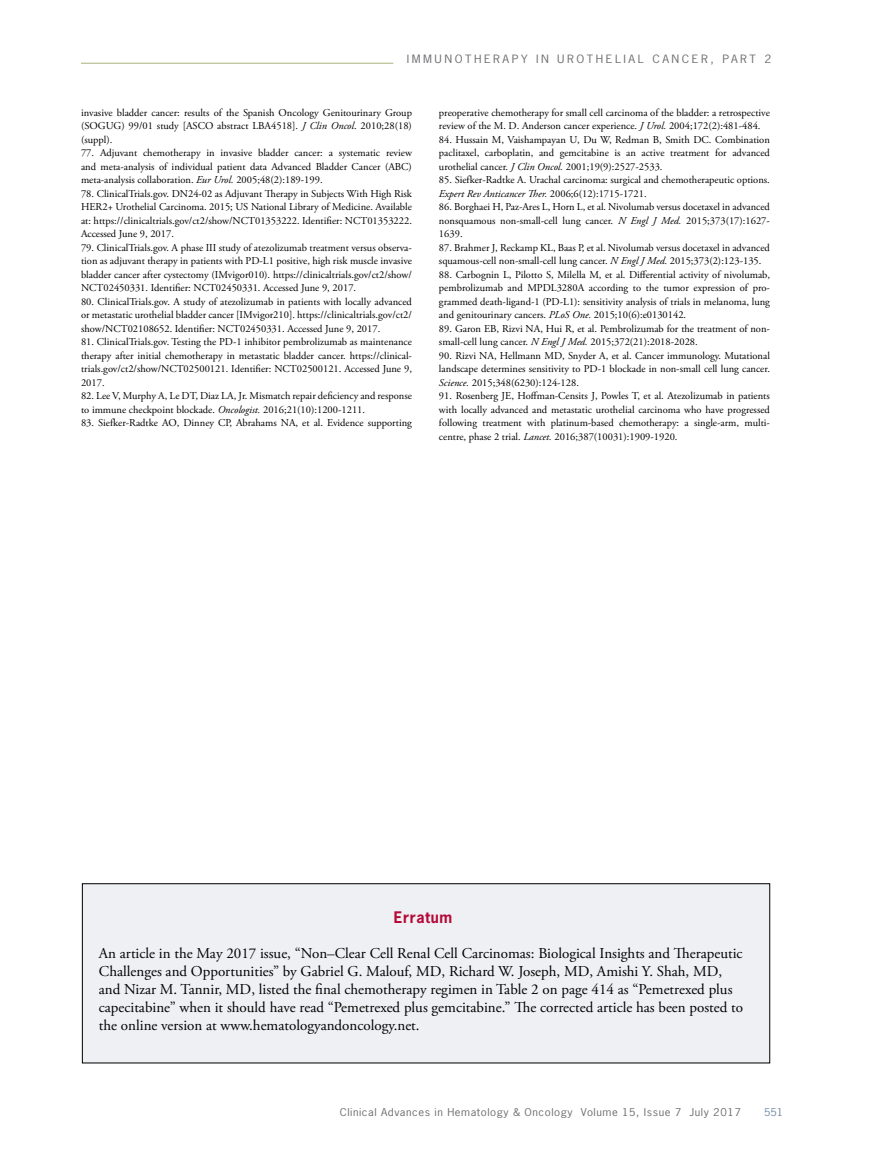
<style>
.page{position:relative;width:878px;height:1175px;background:#fff}
.page>*{position:absolute;margin:0;border:0;box-sizing:border-box;transform-origin:0 0}
.t1{font:15px/18px "Adobe Garamond Pro";color:#000}
.t2{font:700 15px "News Gothic Std";letter-spacing:.05em;color:#b50938;scale:.95 1}
.t3{font:10.8px "News Gothic Std";letter-spacing:.21em;color:#6d6e71;scale:1.11 1}
.t4{font:10.5px/13.5px "Adobe Garamond Pro";color:#000;text-align:justify}
.t5{font:10.2px "News Gothic Std";letter-spacing:.05em;color:#6d6e71;scale:1.11 1}
.t6{font:10.2px "News Gothic Std";color:#738ba5;scale:1.11 1}
.s1{font-style:italic}
</style>
<div class="page">
<hr style="left:81px;top:63px;width:312px;height:1px;background:#a9b07b">
<div style="left:82px;top:883px;width:687px;height:180px;background:#eff0f3"></div>
<div style="left:82px;top:883px;width:688px;height:180px;border:1px solid #000"></div>
<p class="t3" style="left:407px;top:52px;width:330px">IMMUNOTHERAPY IN UROTHELIAL CANCER, PART 2</p>
<p class="t4" style="left:81px;top:106px;width:332px">invasive bladder cancer: results of the Spanish Oncology Genitourinary Group (SOGUG) 99/01 study [ASCO abstract LBA4518]. <span class="s1">J Clin Oncol</span>. 2010;28(18) (suppl).</p>
<p class="t4" style="left:81px;top:146px;width:332px">77. Adjuvant chemotherapy in invasive bladder cancer: a systematic review and meta-analysis of individual patient data Advanced Bladder Cancer (ABC) meta-analysis collaboration. <span class="s1">Eur Urol.</span> 2005;48(2):189-199.</p>
<p class="t4" style="left:81px;top:187px;width:332px">78. ClinicalTrials.gov. DN24-02 as Adjuvant Therapy in Subjects With High Risk HER2+ Urothelial Carcinoma. 2015; US National Library of Medicine. Available at: https://clinicaltrials.gov/ct2/show/NCT01353222. Identifier: NCT01353222.<br>Accessed June 9, 2017.</p>
<p class="t4" style="left:81px;top:241px;width:332px">79. ClinicalTrials.gov. A phase III study of atezolizumab treatment versus observa&shy;tion as adjuvant therapy in patients with PD-L1 positive, high risk muscle invasive bladder cancer after cystectomy (IMvigor010). https://clinicaltrials.gov/ct2/show/ NCT02450331. Identifier: NCT02450331. Accessed June 9, 2017.</p>
<p class="t4" style="left:81px;top:295px;width:332px">80. ClinicalTrials.gov. A study of atezolizumab in patients with locally advanced or metastatic urothelial bladder cancer [IMvigor210]. https://clinicaltrials.gov/ct2/ show/NCT02108652. Identifier: NCT02450331. Accessed June 9, 2017.</p>
<p class="t4" style="left:81px;top:335px;width:332px">81. ClinicalTrials.gov. Testing the PD-1 inhibitor pembrolizumab as maintenance therapy after initial chemotherapy in metastatic bladder cancer. https://clinical&shy;trials.gov/ct2/show/NCT02500121. Identifier: NCT02500121. Accessed June 9, 2017.</p>
<p class="t4" style="left:81px;top:389px;width:332px">82. Lee V, Murphy A, Le DT, Diaz LA, Jr. Mismatch repair deficiency and response to immune checkpoint blockade. <span class="s1">Oncologist.</span> 2016;21(10):1200-1211.</p>
<p class="t4" style="left:81px;top:416px;width:332px">83. Siefker-Radtke AO, Dinney CP, Abrahams NA, et al. Evidence supporting</p>
<p class="t4" style="left:439px;top:106px;width:332px">preoperative chemotherapy for small cell carcinoma of the bladder: a retrospective review of the M. D. Anderson cancer experience. <span class="s1">J Urol.</span> 2004;172(2):481-484.</p>
<p class="t4" style="left:439px;top:133px;width:332px">84. Hussain M, Vaishampayan U, Du W, Redman B, Smith DC. Combination paclitaxel, carboplatin, and gemcitabine is an active treatment for advanced urothelial cancer. <span class="s1">J Clin Oncol.</span> 2001;19(9):2527-2533.</p>
<p class="t4" style="left:439px;top:173px;width:332px">85. Siefker-Radtke A. Urachal carcinoma: surgical and chemotherapeutic options.<br><span class="s1">Expert Rev Anticancer Ther.</span> 2006;6(12):1715-1721.</p>
<p class="t4" style="left:439px;top:201px;width:332px">86. Borghaei H, Paz-Ares L, Horn L, et al. Nivolumab versus docetaxel in advanced nonsquamous non-small-cell lung cancer. <span class="s1">N Engl J Med.</span> 2015;373(17):1627- 1639.</p>
<p class="t4" style="left:439px;top:241px;width:332px">87. Brahmer J, Reckamp KL, Baas P, et al. Nivolumab versus docetaxel in advanced squamous-cell non-small-cell lung cancer. <span class="s1">N Engl J Med.</span> 2015;373(2):123-135.</p>
<p class="t4" style="left:439px;top:268px;width:332px">88. Carbognin L, Pilotto S, Milella M, et al. Differential activity of nivolumab, pembrolizumab and MPDL3280A according to the tumor expression of pro&shy;grammed death-ligand-1 (PD-L1): sensitivity analysis of trials in melanoma, lung and genitourinary cancers. <span class="s1">PLoS One.</span> 2015;10(6):e0130142.</p>
<p class="t4" style="left:439px;top:322px;width:332px">89. Garon EB, Rizvi NA, Hui R, et al. Pembrolizumab for the treatment of non&shy;small-cell lung cancer. <span class="s1">N Engl J Med.</span> 2015;372(21):2018-2028.</p>
<p class="t4" style="left:439px;top:349px;width:332px">90. Rizvi NA, Hellmann MD, Snyder A, et al. Cancer immunology. Mutational landscape determines sensitivity to PD-1 blockade in non-small cell lung cancer.<br><span class="s1">Science.</span> 2015;348(6230):124-128.</p>
<p class="t4" style="left:439px;top:390px;width:332px">91. Rosenberg JE, Hoffman-Censits J, Powles T, et al. Atezolizumab in patients with locally advanced and metastatic urothelial carcinoma who have progressed following treatment with platinum-based chemotherapy: a single-arm, multi&shy;centre, phase 2 trial. <span class="s1">Lancet.</span> 2016;387(10031):1909-1920.</p>
<h1 class="t2" style="left:394px;top:907px;width:63px">Erratum</h1>
<p class="t1" style="left:99px;top:944px;width:645px">An article in the May 2017 issue, “Non–Clear Cell Renal Cell Carcinomas: Biological Insights and Therapeutic Challenges and Opportunities” by Gabriel G. Malouf, MD, Richard W. Joseph, MD, Amishi Y. Shah, MD, and Nizar M. Tannir, MD, listed the final chemotherapy regimen in Table 2 on page 414 as “Pemetrexed plus capecitabine” when it should have read “Pemetrexed plus gemcitabine.” The corrected article has been posted to the online version at www.hematologyandoncology.net.</p>
<p class="t5" style="left:340px;top:1105px;width:363px">Clinical Advances in Hematology &amp; Oncology Volume 15, Issue 7 July 2017</p>
<p class="t6" style="left:764px;top:1105px;width:19px">551</p>
</div>
